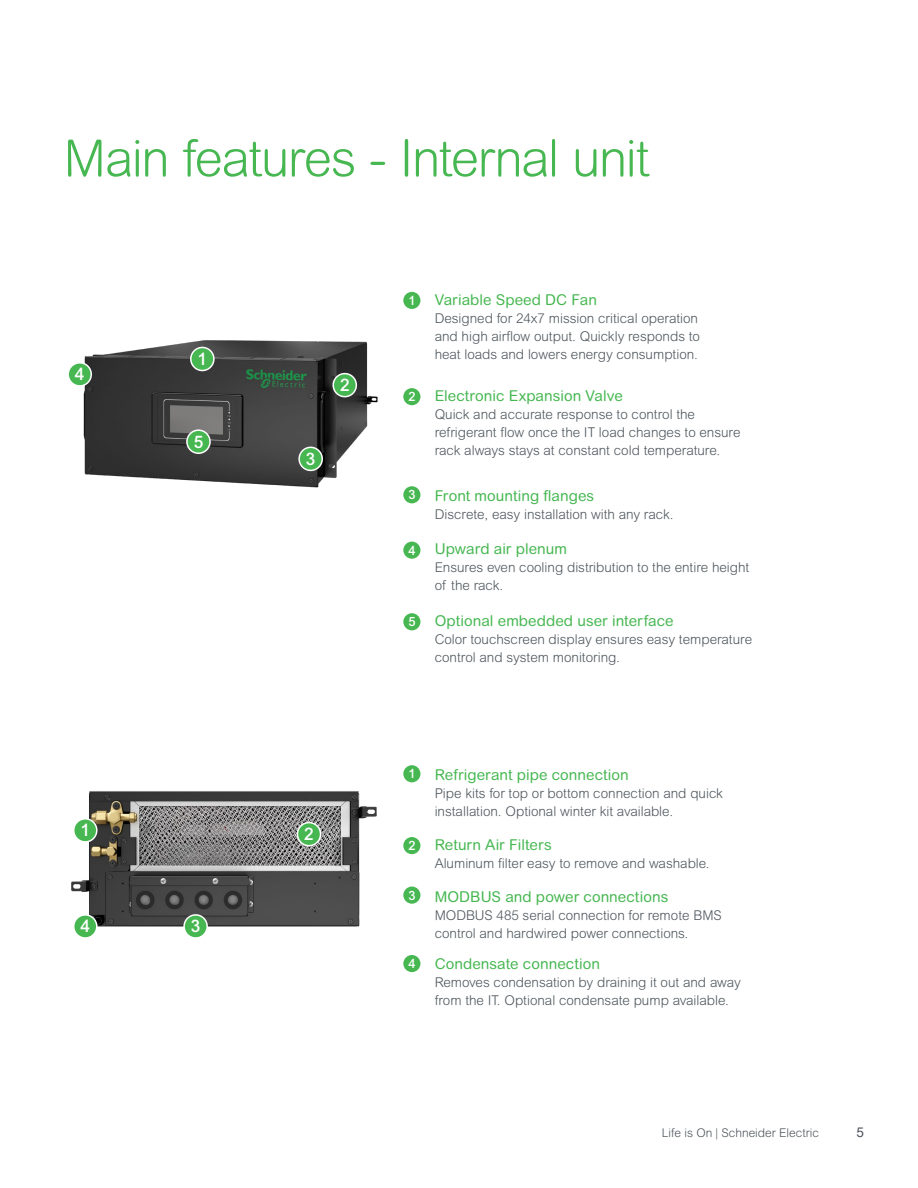
<style>
.page{position:relative;width:918px;height:1188px;background:#fff}
.page>*{position:absolute;margin:0;border:0;box-sizing:border-box;transform-origin:0 0}
.t1{font:300 51px "Arial Rounded MT Pro";letter-spacing:-.03em;color:#46b751}
.t2{font:500 17.25px "Arial MT Pro";color:#fff}
.t3{font:15px "Arial Rounded MT Pro";letter-spacing:.005em;color:#46b751}
.t4{font:300 13.5px/18px "Arial Rounded MT Std";color:#4d555b}
.t5{font:13.5px "Arial";color:#4d555b}
.t6{font:500 12.75px "Arial MT Pro";color:#fff}
.t7{font:300 12px "Arial Rounded MT Std";color:#4d555b}
</style>
<div class="page">
<img style="left:83px;top:340px;width:295px;height:148px">
<img style="left:71px;top:791px;width:306px;height:136px">
<div style="left:191px;top:347px;width:23px;height:24px;background:#46b751;border-radius:50%"></div>
<div style="left:190px;top:347px;width:25px;height:24px;border:2px solid #fff;border-radius:50%"></div>
<div style="left:74px;top:819px;width:23px;height:23px;background:#46b751;border-radius:50%"></div>
<div style="left:73px;top:818px;width:25px;height:25px;border:2px solid #fff;border-radius:50%"></div>
<div style="left:68px;top:363px;width:23px;height:23px;background:#46b751;border-radius:50%"></div>
<div style="left:67px;top:362px;width:25px;height:25px;border:2px solid #fff;border-radius:50%"></div>
<div style="left:74px;top:915px;width:23px;height:23px;background:#46b751;border-radius:50%"></div>
<div style="left:73px;top:914px;width:25px;height:25px;border:2px solid #fff;border-radius:50%"></div>
<div style="left:187px;top:430px;width:23px;height:23px;background:#46b751;border-radius:50%"></div>
<div style="left:186px;top:429px;width:25px;height:25px;border:2px solid #fff;border-radius:50%"></div>
<div style="left:333px;top:374px;width:23px;height:23px;background:#46b751;border-radius:50%"></div>
<div style="left:332px;top:373px;width:25px;height:24px;border:2px solid #fff;border-radius:50%"></div>
<div style="left:297px;top:823px;width:24px;height:23px;background:#46b751;border-radius:50%"></div>
<div style="left:297px;top:822px;width:24px;height:24px;border:2px solid #fff;border-radius:50%"></div>
<div style="left:299px;top:447px;width:23px;height:23px;background:#46b751;border-radius:50%"></div>
<div style="left:298px;top:447px;width:25px;height:24px;border:2px solid #fff;border-radius:50%"></div>
<div style="left:184px;top:915px;width:23px;height:23px;background:#46b751;border-radius:50%"></div>
<div style="left:183px;top:914px;width:25px;height:25px;border:2px solid #fff;border-radius:50%"></div>
<div style="left:403px;top:292px;width:17px;height:17px;background:#46b751;border-radius:50%"></div>
<div style="left:403px;top:765px;width:17px;height:17px;background:#46b751;border-radius:50%"></div>
<div style="left:403px;top:388px;width:17px;height:17px;background:#46b751;border-radius:50%"></div>
<div style="left:403px;top:837px;width:17px;height:17px;background:#46b751;border-radius:50%"></div>
<div style="left:403px;top:486px;width:17px;height:17px;background:#46b751;border-radius:50%"></div>
<div style="left:403px;top:887px;width:17px;height:17px;background:#46b751;border-radius:50%"></div>
<div style="left:403px;top:542px;width:17px;height:17px;background:#46b751;border-radius:50%"></div>
<div style="left:403px;top:955px;width:17px;height:17px;background:#46b751;border-radius:50%"></div>
<div style="left:403px;top:613px;width:17px;height:17px;background:#46b751;border-radius:50%"></div>
<h1 class="t1" style="left:64px;top:129px;width:588px">Main features - Internal unit</h1>
<p class="t2" style="left:75px;top:364px;width:11px">4</p>
<p class="t2" style="left:80px;top:820px;width:11px">1</p>
<p class="t2" style="left:80px;top:916px;width:11px">4</p>
<p class="t2" style="left:198px;top:349px;width:11px">1</p>
<p class="t2" style="left:194px;top:431px;width:11px">5</p>
<p class="t2" style="left:191px;top:916px;width:11px">3</p>
<p class="t2" style="left:306px;top:449px;width:11px">3</p>
<p class="t2" style="left:340px;top:375px;width:11px">2</p>
<p class="t2" style="left:304px;top:824px;width:11px">2</p>
<p class="t6" style="left:408px;top:293px;width:9px">1</p>
<p class="t6" style="left:408px;top:389px;width:9px">2</p>
<p class="t6" style="left:408px;top:487px;width:9px">3</p>
<p class="t6" style="left:408px;top:543px;width:9px">4</p>
<p class="t6" style="left:408px;top:614px;width:9px">5</p>
<p class="t3" style="left:435px;top:291px;width:164px">Variable Speed DC Fan</p>
<p class="t4" style="left:435px;top:309px;width:267px">Designed for 24x7 mission critical operation and high airflow output. Quickly responds to heat loads and lowers energy consumption.</p>
<p class="t3" style="left:435px;top:387px;width:190px">Electronic Expansion Valve</p>
<p class="t4" style="left:435px;top:405px;width:307px">Quick and accurate response to control the refrigerant flow once the IT load changes to ensure rack always stays at constant cold temperature.</p>
<p class="t3" style="left:435px;top:487px;width:161px">Front mounting flanges</p>
<p class="t4" style="left:435px;top:505px;width:240px">Discrete, easy installation with any rack.</p>
<p class="t3" style="left:435px;top:540px;width:134px">Upward air plenum</p>
<p class="t4" style="left:435px;top:559px;width:316px">Ensures even cooling distribution to the entire height of the rack.</p>
<p class="t3" style="left:435px;top:612px;width:240px">Optional embedded user interface</p>
<p class="t4" style="left:435px;top:630px;width:319px">Color touchscreen display ensures easy temperature control and system monitoring.</p>
<p class="t6" style="left:408px;top:766px;width:9px">1</p>
<p class="t6" style="left:408px;top:838px;width:9px">2</p>
<p class="t6" style="left:408px;top:888px;width:9px">3</p>
<p class="t6" style="left:408px;top:956px;width:9px">4</p>
<p class="t3" style="left:435px;top:766px;width:196px">Refrigerant pipe connection</p>
<p class="t4" style="left:435px;top:784px;width:290px">Pipe kits for top or bottom connection and quick installation. Optional winter kit available.</p>
<p class="t3" style="left:435px;top:836px;width:119px">Return Air Filters</p>
<p class="t4" style="left:435px;top:854px;width:277px">Aluminum filter easy to remove and washable.</p>
<p class="t3" style="left:435px;top:888px;width:235px">MODBUS and power connections</p>
<p class="t4" style="left:435px;top:906px;width:289px">MODBUS 485 serial connection for remote BMS control and hardwired power connections.</p>
<p class="t3" style="left:435px;top:955px;width:167px">Condensate connection</p>
<p class="t4" style="left:435px;top:973px;width:308px">Removes condensation by draining it out and away from the IT. Optional condensate pump available.</p>
<p class="t7" style="left:662px;top:1125px;width:159px">Life is On | Schneider Electric</p>
<p class="t5" style="left:856px;top:1123px;width:9px">5</p>
</div>
